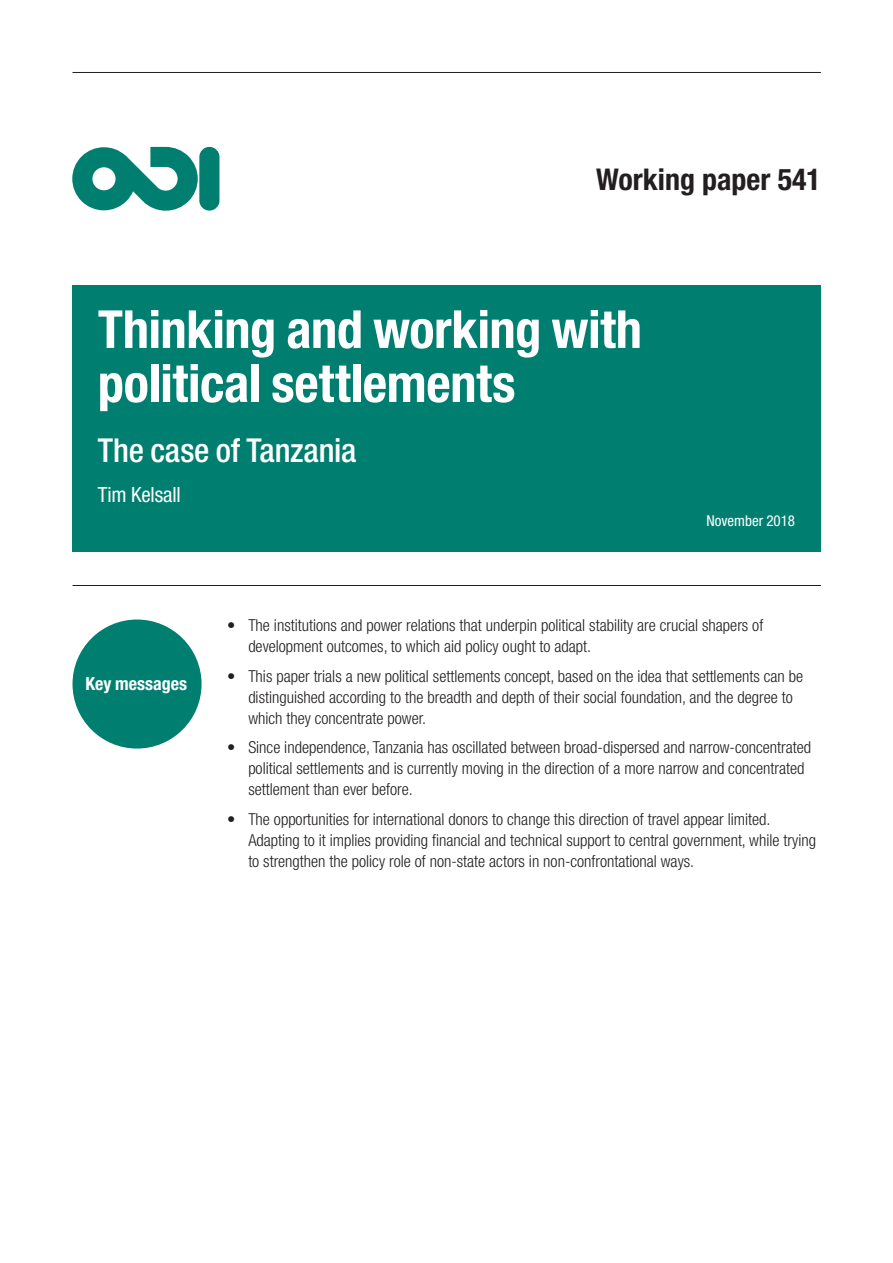
<style>
.page{position:relative;width:893px;height:1263px;background:#fff}
.page>*{position:absolute;margin:0;border:0;box-sizing:border-box;transform-origin:0 0}
.t1{font:700 condensed 52.5px/54px "Helvetica Neue LT Std";letter-spacing:-.005em;color:#fff}
.t2{font:500 condensed 33px "Helvetica Neue LT Std";letter-spacing:-.005em;color:#fff}
.t3{font:700 condensed 30px "Helvetica Neue LT Std";color:#231f20}
.t4{font:condensed 21px "Helvetica Neue LT Std";letter-spacing:-.01em;color:#fff}
.t5{font:700 condensed 18px "Helvetica Neue LT Std";color:#fff}
.t6{font:300 condensed 16.5px/21px "Helvetica Neue LT Std";color:#231f20}
.t7{font:condensed 15px "Helvetica Neue LT Std";color:#fff}
</style>
<div class="page">
<hr style="left:73px;top:72px;width:748px;height:1px;background:#231f20">
<svg style="left:72px;top:147px;width:126px;height:64px"></svg>
<div style="left:199px;top:147px;width:20px;height:64px;background:#007f71;border-radius:10px"></div>
<div style="left:72px;top:285px;width:749px;height:266px;background:#007f71"></div>
<hr style="left:73px;top:585px;width:748px;height:1px;background:#231f20">
<div style="left:73px;top:619px;width:129px;height:129px;background:#007f71;border-radius:50%"></div>
<h3 class="t3" style="left:596px;top:161px;width:226px">Working paper 541</h3>
<h1 class="t1" style="left:98px;top:302px;width:546px">Thinking and working with political settlements</h1>
<h2 class="t2" style="left:98px;top:431px;width:260px">The case of Tanzania</h2>
<p class="t4" style="left:98px;top:482px;width:84px">Tim Kelsall</p>
<p class="t7" style="left:706px;top:512px;width:90px">November 2018</p>
<p class="t5" style="left:85px;top:673px;width:103px">Key messages</p>
<p class="t6" style="left:248px;top:615px;width:516px;text-indent:-21px">• The institutions and power relations that underpin political stability are crucial shapers of development outcomes, to which aid policy ought to adapt.</p>
<p class="t6" style="left:248px;top:665px;width:556px;text-indent:-21px">• This paper trials a new political settlements concept, based on the idea that settlements can be distinguished according to the breadth and depth of their social foundation, and the degree to which they concentrate power.</p>
<p class="t6" style="left:248px;top:737px;width:564px;text-indent:-21px">• Since independence, Tanzania has oscillated between broad-dispersed and narrow-concentrated political settlements and is currently moving in the direction of a more narrow and concentrated settlement than ever before.</p>
<p class="t6" style="left:248px;top:808px;width:569px;text-indent:-21px">• The opportunities for international donors to change this direction of travel appear limited.<br>Adapting to it implies providing financial and technical support to central government, while trying to strengthen the policy role of non-state actors in non-confrontational ways.</p>
</div>
